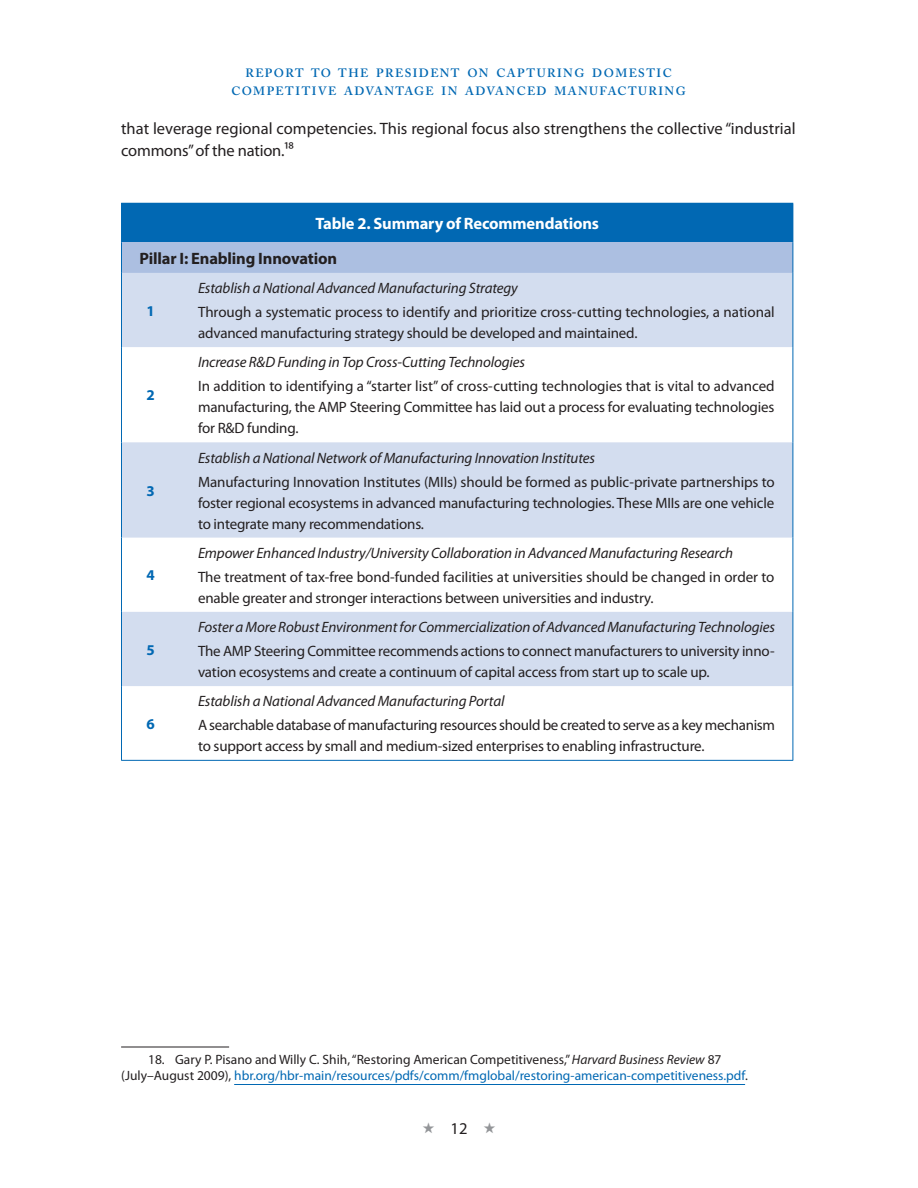
<style>
.page{position:relative;width:918px;height:1188px;background:#fff}
.page>*{position:absolute;margin:0;border:0;box-sizing:border-box;transform-origin:0 0}
.Footnote{font:16.5px/22.5px "Myriad Pro";color:#231f20}
.Table_Head{font:700 16.5px "Myriad Pro";letter-spacing:-.01em;color:#fff}
.Table_Subhead{font:700 16.5px "Myriad Pro";letter-spacing:-.01em;color:#231f20}
.Table_Text{font:15px/21px "Myriad Pro";letter-spacing:-.01em;color:#231f20}
.Table_Text-2{font:italic 15px "Myriad Pro";letter-spacing:-.01em;color:#231f20}
.Table_Text-3{font:700 15px "Myriad Pro";color:#0168b3}
.Footnote-2{font:13.5px/16.5px "Myriad Pro";color:#231f20;text-align:center}
.t1{font:600 12px/18px "Adobe Caslon Pro";letter-spacing:.12em;color:#0168b3;text-align:center}
.s1{font-style:italic}
.s2{color:#0168b3}
.s3{color:#939598}
</style>
<div class="page">
<div style="left:122px;top:203px;width:671px;height:39px;background:#0168b3"></div>
<div style="left:122px;top:242px;width:671px;height:31px;background:#acbfe1"></div>
<svg style="left:122px;top:273px;width:671px;height:413px;fill:#d3ddef"></svg>
<hr style="left:121px;top:203px;width:59px;height:1px;background:#0168b3">
<hr style="left:121px;top:204px;width:1px;height:38px;background:#0168b3">
<hr style="left:793px;top:204px;width:1px;height:38px;background:#0168b3">
<hr style="left:121px;top:242px;width:1px;height:31px;background:#0168b3">
<hr style="left:793px;top:242px;width:1px;height:31px;background:#0168b3">
<hr style="left:121px;top:273px;width:1px;height:74px;background:#0168b3">
<hr style="left:793px;top:273px;width:1px;height:74px;background:#0168b3">
<hr style="left:121px;top:347px;width:1px;height:95px;background:#0168b3">
<hr style="left:793px;top:347px;width:1px;height:95px;background:#0168b3">
<hr style="left:121px;top:442px;width:1px;height:96px;background:#0168b3">
<hr style="left:793px;top:442px;width:1px;height:96px;background:#0168b3">
<hr style="left:121px;top:538px;width:1px;height:74px;background:#0168b3">
<hr style="left:793px;top:538px;width:1px;height:74px;background:#0168b3">
<hr style="left:121px;top:612px;width:1px;height:74px;background:#0168b3">
<hr style="left:793px;top:612px;width:1px;height:74px;background:#0168b3">
<hr style="left:121px;top:686px;width:1px;height:74px;background:#0168b3">
<hr style="left:793px;top:686px;width:1px;height:74px;background:#0168b3">
<hr style="left:121px;top:760px;width:59px;height:1px;background:#0168b3">
<hr style="left:180px;top:760px;width:613px;height:1px;background:#0168b3">
<hr style="left:121px;top:1047px;width:108px;height:1px;background:#231f20">
<hr style="left:234px;top:1084px;width:511px;height:1px;background:#0168b3">
<p class="t1" style="left:231px;top:64px;width:456px">REPORT TO THE PRESIDENT ON CAPTURING DOMESTIC<br>COMPETITIVE ADVANTAGE IN ADVANCED MANUFACTURING</p>
<p class="Footnote" style="left:121px;top:117px;width:676px">that leverage regional competencies. This regional focus also strengthens the collective “industrial commons” of the nation.18</p>
<p class="Table_Head" style="left:315px;top:213px;width:285px">Table 2. Summary of Recommendations</p>
<p class="Table_Subhead" style="left:140px;top:248px;width:199px">Pillar I: Enabling Innovation</p>
<p class="Table_Text-3" style="left:147px;top:301px;width:10px">1</p>
<p class="Table_Text-2" style="left:198px;top:279px;width:321px">Establish a National Advanced Manufacturing Strategy</p>
<p class="Table_Text" style="left:198px;top:301px;width:578px">Through a systematic process to identify and prioritize cross-cutting technologies, a national advanced manufacturing strategy should be developed and maintained.</p>
<p class="Table_Text-3" style="left:147px;top:386px;width:10px">2</p>
<p class="Table_Text-3" style="left:147px;top:481px;width:10px">3</p>
<p class="Table_Text-3" style="left:147px;top:566px;width:10px">4</p>
<p class="Table_Text-3" style="left:147px;top:640px;width:10px">5</p>
<p class="Table_Text-3" style="left:147px;top:714px;width:10px">6</p>
<p class="Table_Text-2" style="left:198px;top:353px;width:329px">Increase R&amp;D Funding in Top Cross-Cutting Technologies</p>
<p class="Table_Text" style="left:198px;top:376px;width:578px;text-align:justify">In addition to identifying a “starter list” of cross-cutting technologies that is vital to advanced manufacturing, the AMP Steering Committee has laid out a process for evaluating technologies for R&amp;D funding.</p>
<p class="Table_Text-2" style="left:198px;top:448px;width:399px">Establish a National Network of Manufacturing Innovation Institutes</p>
<p class="Table_Text" style="left:198px;top:471px;width:578px;text-align:justify">Manufacturing Innovation Institutes (MIIs) should be formed as public-private partnerships to foster regional ecosystems in advanced manufacturing technologies. These MIIs are one vehicle to integrate many recommendations.</p>
<p class="Table_Text-2" style="left:198px;top:544px;width:537px">Empower Enhanced Industry/University Collaboration in Advanced Manufacturing Research</p>
<p class="Table_Text" style="left:198px;top:566px;width:578px">The treatment of tax-free bond-funded facilities at universities should be changed in order to enable greater and stronger interactions between universities and industry.</p>
<p class="Table_Text-2" style="left:198px;top:618px;width:579px">Foster a More Robust Environment for Commercialization of Advanced Manufacturing Technologies</p>
<p class="Table_Text" style="left:198px;top:640px;width:578px">The AMP Steering Committee recommends actions to connect manufacturers to university inno&shy;vation ecosystems and create a continuum of capital access from start up to scale up.</p>
<p class="Table_Text-2" style="left:198px;top:692px;width:308px">Establish a National Advanced Manufacturing Portal</p>
<p class="Table_Text" style="left:198px;top:715px;width:579px">A searchable database of manufacturing resources should be created to serve as a key mechanism to support access by small and medium-sized enterprises to enabling infrastructure.</p>
<p class="Footnote-2" style="left:121px;top:1051px;width:628px">18. Gary P. Pisano and Willy C. Shih, “Restoring American Competitiveness,” <span class="s1">Harvard Business Review</span> 87 (July–August 2009), <span class="s2">hbr.org/hbr-main/resources/pdfs/comm/fmglobal/restoring-american-competitiveness.pdf</span>.</p>
<p class="Footnote" style="left:422px;top:1117px;width:75px"><span class="s3">★</span>12<span class="s3">★</span></p>
</div>
